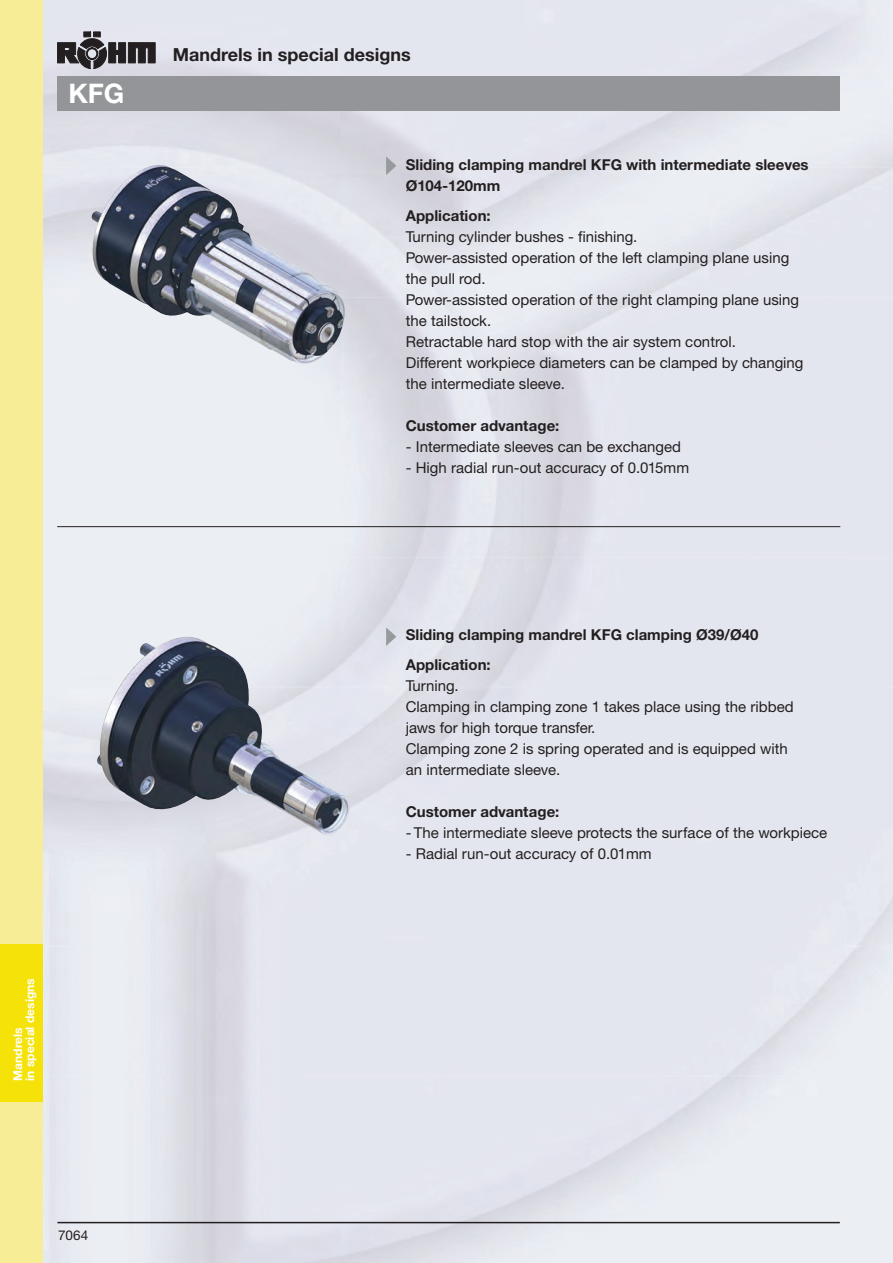
<style>
.page{position:relative;width:893px;height:1263px;background:#fff}
.page>*{position:absolute;margin:0;border:0;box-sizing:border-box;transform-origin:0 0}
.t1{font:700 27px "Helvetica Neue CE";color:#fff}
.t2{font:700 18px "Helvetica Neue CE";color:#231f20}
.t3{font:15px/21px "Helvetica Neue CE";color:#231f20}
.t4{font:700 15px/21px "Helvetica Neue CE";color:#231f20}
.t5{font:13.5px "Helvetica Neue CE";color:#231f20}
.t6{font:700 12px/12px "Helvetica Neue CE";color:#fff}
</style>
<div class="page">
<img style="left:43px;top:0;width:850px;height:1263px">
<svg style="left:57px;top:32px;width:98px;height:37px;background:#7c7b80"></svg>
<hr style="left:57px;top:1222px;width:783px;height:1px;background:#231f20">
<div style="left:57px;top:77px;width:783px;height:34px;background:#939598"></div>
<hr style="left:57px;top:526px;width:783px;height:1px;background:#231f20">
<img style="left:116px;top:165px;width:43px;height:25px">
<img style="left:147px;top:637px;width:37px;height:11px">
<div style="left:0;top:0;width:43px;height:1263px;background:#f8ed97"></div>
<div style="left:0;top:944px;width:43px;height:158px;background:#f5e209"></div>
<svg style="left:386px;top:156px;width:10px;height:19px"></svg>
<svg style="left:386px;top:627px;width:10px;height:19px"></svg>
<h1 class="t1" style="left:68px;top:77px;width:57px">KFG</h1>
<p class="t2" style="left:173px;top:44px;width:239px">Mandrels in special designs</p>
<p class="t4" style="left:406px;top:154px;width:404px">Sliding clamping mandrel KFG with intermediate sleeves<br>Ø104-120mm</p>
<p class="t4" style="left:406px;top:205px;width:86px">Application:</p>
<p class="t3" style="left:406px;top:226px;width:399px">Turning cylinder bushes - finishing.<br>Power-assisted operation of the left clamping plane using the pull rod.<br>Power-assisted operation of the right clamping plane using the tailstock.<br>Retractable hard stop with the air system control.<br>Different workpiece diameters can be clamped by changing the intermediate sleeve.</p>
<p class="t4" style="left:406px;top:415px;width:155px">Customer advantage:</p>
<p class="t3" style="left:406px;top:436px;width:277px">- Intermediate sleeves can be exchanged</p>
<p class="t3" style="left:406px;top:457px;width:285px">- High radial run-out accuracy of 0.015mm</p>
<p class="t6" style="left:12px;top:1081px;width:104px;rotate:-90deg">Mandrels<br>in special designs</p>
<p class="t5" style="left:58px;top:1227px;width:32px">7064</p>
<p class="t4" style="left:406px;top:620px;width:354px;line-height:30px">Sliding clamping mandrel KFG clamping Ø39/Ø40<br>Application:</p>
<p class="t3" style="left:406px;top:676px;width:389px">Turning.<br>Clamping in clamping zone 1 takes place using the ribbed jaws for high torque transfer.<br>Clamping zone 2 is spring operated and is equipped with an intermediate sleeve.</p>
<p class="t4" style="left:406px;top:802px;width:155px">Customer advantage:</p>
<p class="t3" style="left:406px;top:823px;width:423px">- The intermediate sleeve protects the surface of the workpiece</p>
<p class="t3" style="left:406px;top:844px;width:247px">- Radial run-out accuracy of 0.01mm</p>
</div>
